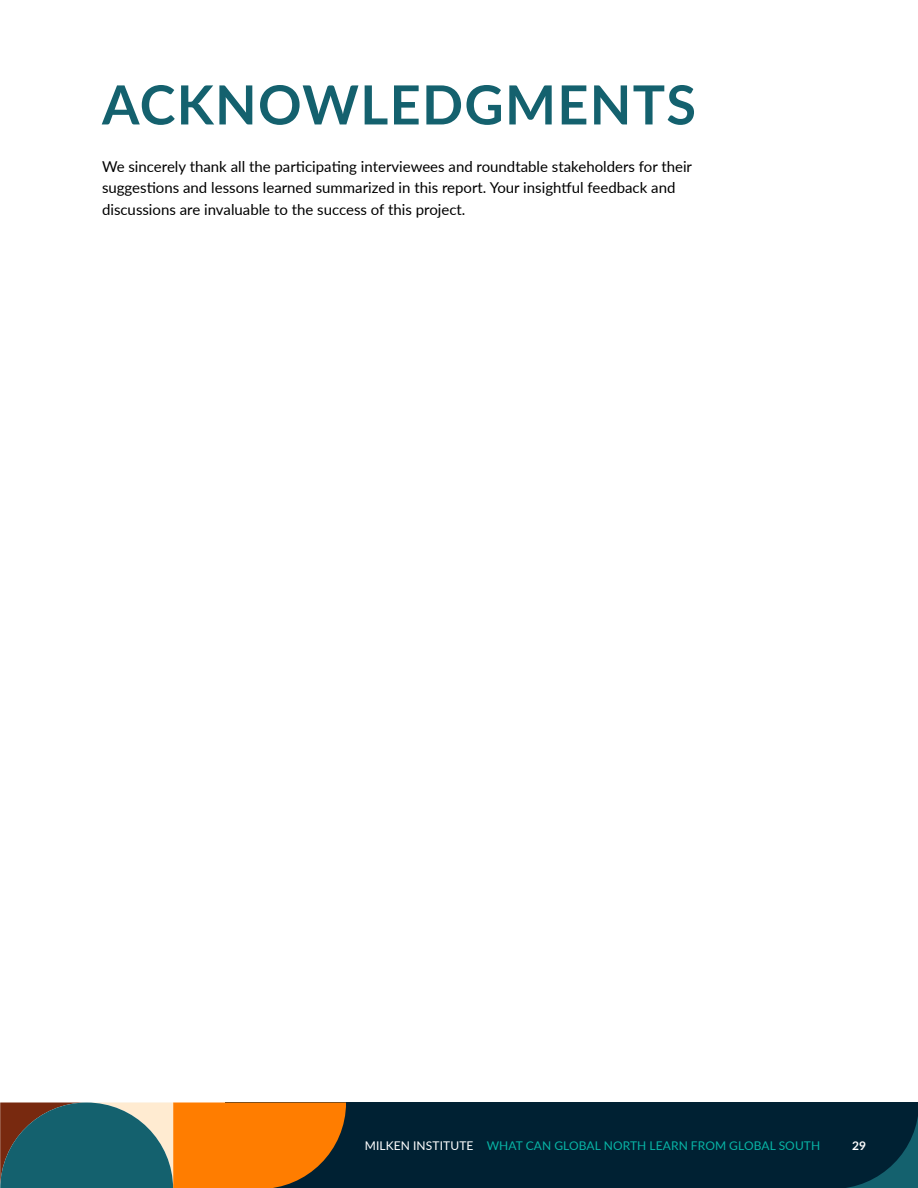
<style>
.page{position:relative;width:918px;height:1188px;background:#fff}
.page>*{position:absolute;margin:0;border:0;box-sizing:border-box;transform-origin:0 0}
.t1{font:700 54px "Lato";letter-spacing:.025em;color:#14616e}
.t2{font:15px/21.8px "Lato";color:#000}
.t3{font:12px "Lato";letter-spacing:.01em;color:#08b5a6}
.t4{font:700 12px "Lato";color:#fff}
.s1{color:#fff}
</style>
<div class="page">
<div style="left:225px;top:1102px;width:693px;height:86px;background:#002133"></div>
<svg style="left:0;top:1102px;width:346px;height:86px;background:#8e6f3b"></svg>
<svg style="left:847px;top:1117px;width:71px;height:71px"></svg>
<h1 class="t1" style="left:102px;top:65px;width:595px">ACKNOWLEDGMENTS</h1>
<p class="t2" style="left:102px;top:155px;width:592px">We sincerely thank all the participating interviewees and roundtable stakeholders for their suggestions and lessons learned summarized in this report. Your insightful feedback and discussions are invaluable to the success of this project.</p>
<p class="t3" style="left:365px;top:1137px;width:457px"><span class="s1">MILKEN INSTITUTE</span> WHAT CAN GLOBAL NORTH LEARN FROM GLOBAL SOUTH</p>
<p class="t4" style="left:852px;top:1136px;width:16px">29</p>
</div>
